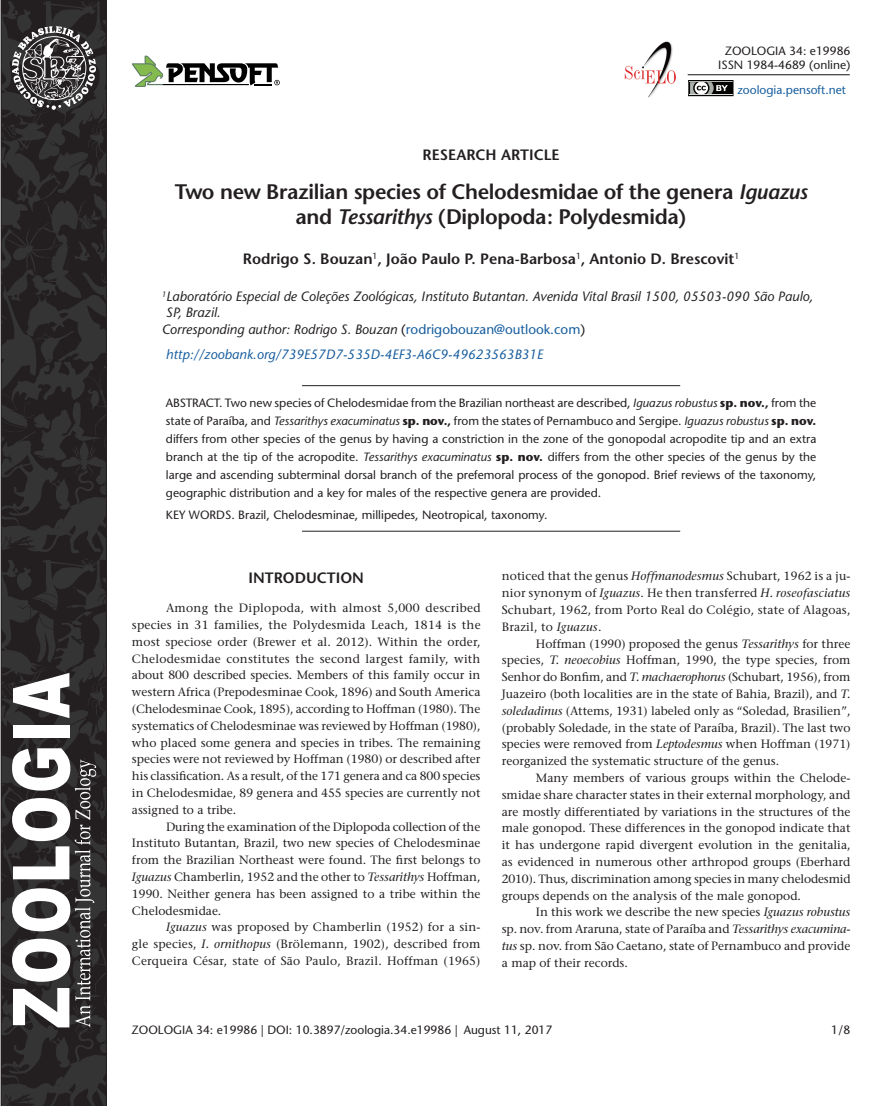
<style>
.page{position:relative;width:893px;height:1106px;background:#fff}
.page>*{position:absolute;margin:0;border:0;box-sizing:border-box;transform-origin:0 0}
.t1{font:600 21px/25.2px "Stone Sans";letter-spacing:-.015em;color:#231f20;text-align:center}
.authors{font:600 15px "Stone Sans";color:#231f20}
.ZAG_1{font:600 15px "Stone Sans";color:#231f20}
.address{font:italic 13.5px/16.2px "Stone Sans";color:#231f20}
.author_notes{font:italic 13.5px "Stone Sans";color:#231f20}
.article_lsid{font:italic 13.5px "Stone Sans";color:#175d9e}
.t2{font:12px/16.8px "Stone Serif";color:#231f20;text-align:justify}
.Abstract_text{font:12px/18px "Stone Sans";color:#231f20;text-align:justify}
.keywords{font:12px "Stone Sans";color:#231f20}
.citation{font:12px "Stone Sans";color:#231f20}
.t3{font:12px "Stone Sans";color:#175d9e}
.dates{font:12px "Stone Sans";color:#231f20}
.s1{font-style:italic}
.s2{font-style:normal}
.s3{font-style:normal;color:#175d9e}
.s4{font-weight:700}
</style>
<div class="page">
<hr style="left:302px;top:385px;width:378px;height:1px;background:#231f20">
<hr style="left:302px;top:531px;width:378px;height:1px;background:#231f20">
<hr style="left:688px;top:74px;width:162px;height:1px;background:#231f20">
<div style="left:688px;top:80px;width:45px;height:16px;border:1px solid #040503"></div>
<div style="left:689px;top:82px;width:43px;height:12px;background:#040503"></div>
<svg style="left:690px;top:82px;width:38px;height:12px"></svg>
<img style="left:624px;top:42px;width:53px;height:55px">
<svg style="left:1px;top:0;width:106px;height:1106px;background:#2a2829"></svg>
<svg style="left:12px;top:748px;width:84px;height:279px"></svg>
<div style="left:13px;top:725px;width:56px;height:13px;background:#fff"></div>
<svg style="left:13px;top:673px;width:56px;height:45px"></svg>
<svg style="left:12px;top:26px;width:84px;height:84px;background:#615f60"></svg>
<svg style="left:132px;top:56px;width:148px;height:31px"></svg>
<p class="authors" style="left:423px;top:145px;width:139px">RESEARCH ARTICLE</p>
<p class="Abstract_text" style="left:718px;top:43px;width:134px;line-height:14.4px;text-align:center">ZOOLOGIA 34: e19986<br>ISSN 1984-4689 (online)</p>
<p class="t3" style="left:737px;top:83px;width:110px">zoologia.pensoft.net</p>
<p class="t1" style="left:175px;top:179px;width:634px">Two new Brazilian species of Chelodesmidae of the genera <span class="s1">Iguazus </span>and <span class="s1">Tessarithys</span> (Diplopoda: Polydesmida)</p>
<p class="authors" style="left:243px;top:249px;width:498px">Rodrigo S. Bouzan<sup>1</sup>, João Paulo P. Pena-Barbosa<sup>1</sup>, Antonio D. Brescovit<sup>1</sup></p>
<p class="address" style="left:166px;top:288px;width:649px;text-indent:-4px"><sup>1</sup>Laboratório Especial de Coleções Zoológicas, Instituto Butantan. Avenida Vital Brasil 1500, 05503-090 São Paulo,<br>SP, Brazil.</p>
<p class="author_notes" style="left:162px;top:321px;width:425px">Corresponding author: Rodrigo S. Bouzan <span class="s2">(</span><span class="s3">rodrigobouzan@outlook.com</span><span class="s2">)</span></p>
<p class="article_lsid" style="left:166px;top:346px;width:379px">http://zoobank.org/739E57D7-535D-4EF3-A6C9-49623563B31E</p>
<p class="Abstract_text" style="left:166px;top:393px;width:652px">ABSTRACT. Two new species of Chelodesmidae from the Brazilian northeast are described, <span class="s1">Iguazus robustus</span> <span class="s4">sp. nov.,</span> from the state of Paraíba, and <span class="s1">Tessarithys exacuminatus</span> <span class="s4">sp. nov.,</span> from the states of Pernambuco and Sergipe. <span class="s1">Iguazus robustus</span> <span class="s4">sp. nov. </span>differs from other species of the genus by having a constriction in the zone of the gonopodal acropodite tip and an extra branch at the tip of the acropodite. <span class="s1">Tessarithys exacuminatus</span> <span class="s4">sp. nov.</span> differs from the other species of the genus by the large and ascending subterminal dorsal branch of the prefemoral process of the gonopod. Brief reviews of the taxonomy, geographic distribution and a key for males of the respective genera are provided.</p>
<p class="keywords" style="left:166px;top:507px;width:383px">KEY WORDS. Brazil, Chelodesminae, millipedes, Neotropical, taxonomy.</p>
<p class="ZAG_1" style="left:248px;top:568px;width:117px">INTRODUCTION</p>
<p class="t2" style="left:132px;top:599px;width:350px;text-indent:34px">Among the Diplopoda, with almost 5,000 described species in 31 families, the Polydesmida Leach, 1814 is the most speciose order (Brewer et al. 2012). Within the order, Chelodesmidae constitutes the second largest family, with about 800 described species. Members of this family occur in western Africa (Prepodesminae Cook, 1896) and South America (Chelodesminae Cook, 1895), according to Hoffman (1980). The systematics of Chelodesminae was reviewed by Hoffman (1980), who placed some genera and species in tribes. The remaining species were not reviewed by Hoffman (1980) or described after his classification. As a result, of the 171 genera and ca 800 species in Chelodesmidae, 89 genera and 455 species are currently not assigned to a tribe.</p>
<p class="t2" style="left:132px;top:818px;width:350px;text-indent:34px">During the examination of the Diplopoda collection of the Instituto Butantan, Brazil, two new species of Chelodesminae from the Brazilian Northeast were found. The first belongs to <span class="s1">Iguazus</span> Chamberlin, 1952 and the other to <span class="s1">Tessarithys</span> Hoffman, 1990. Neither genera has been assigned to a tribe within the Chelodesmidae.</p>
<p class="t2" style="left:132px;top:918px;width:350px;text-indent:34px"><span class="s1">Iguazus</span> was proposed by Chamberlin (1952) for a sin&shy;gle species, <span class="s1">I. ornithopus</span> (Brölemann, 1902), described from Cerqueira César, state of São Paulo, Brazil. Hoffman (1965)</p>
<p class="t2" style="left:502px;top:567px;width:350px">noticed that the genus <span class="s1">Hoffmanodesmus</span> Schubart, 1962 is a ju&shy;nior synonym of <span class="s1">Iguazus</span>. He then transferred <span class="s1">H. roseofasciatus </span>Schubart, 1962, from Porto Real do Colégio, state of Alagoas, Brazil, to <span class="s1">Iguazus</span>.</p>
<p class="t2" style="left:502px;top:635px;width:350px;text-indent:34px">Hoffman (1990) proposed the genus <span class="s1">Tessarithys</span> for three species, <span class="s1">T. neoecobius</span> Hoffman, 1990, the type species, from Senhor do Bonfim, and <span class="s1">T. machaerophorus</span> (Schubart, 1956), from Juazeiro (both localities are in the state of Bahia, Brazil), and <span class="s1">T. soledadinus</span> (Attems, 1931) labeled only as “Soledad, Brasilien”, (probably Soledade, in the state of Paraíba, Brazil). The last two species were removed from <span class="s1">Leptodesmus</span> when Hoffman (1971) reorganized the systematic structure of the genus.</p>
<p class="t2" style="left:502px;top:769px;width:350px;text-indent:34px">Many members of various groups within the Chelode&shy;smidae share character states in their external morphology, and are mostly differentiated by variations in the structures of the male gonopod. These differences in the gonopod indicate that it has undergone rapid divergent evolution in the genitalia, as evidenced in numerous other arthropod groups (Eberhard 2010). Thus, discrimination among species in many chelodesmid groups depends on the analysis of the male gonopod.</p>
<p class="t2" style="left:502px;top:903px;width:350px;text-indent:34px">In this work we describe the new species <span class="s1">Iguazus robustus </span>sp. nov. from Araruna, state of Paraíba and <span class="s1">Tessarithys exacumina&shy;tus</span> sp. nov. from São Caetano, state of Pernambuco and provide a map of their records.</p>
<p class="citation" style="left:132px;top:1023px;width:328px">ZOOLOGIA 34: e19986 | DOI: 10.3897/zoologia.34.e19986 |</p>
<p class="dates" style="left:464px;top:1023px;width:90px">August 11, 2017</p>
<p class="Abstract_text" style="left:831px;top:1021px;width:21px">1/8</p>
</div>
